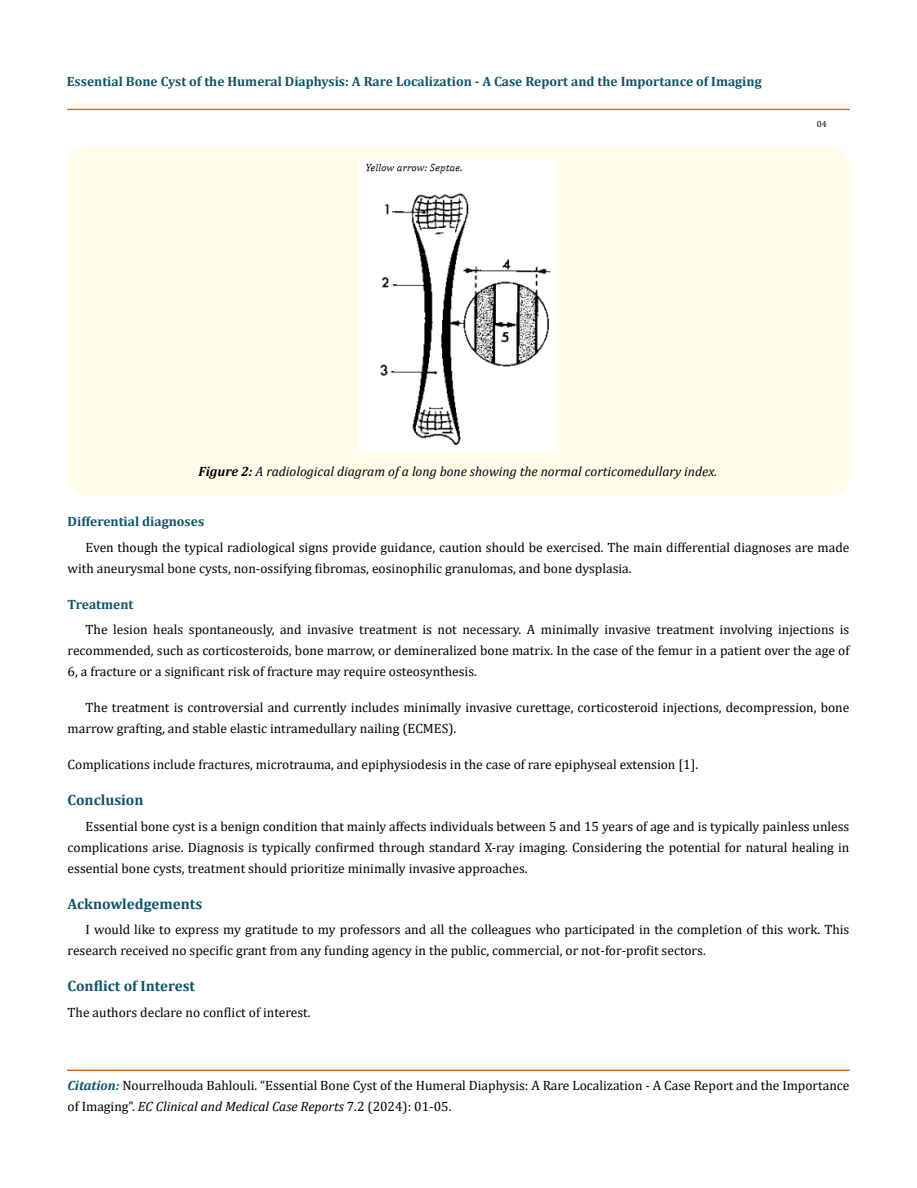
<style>
.page{position:relative;width:917px;height:1188px;background:#fff}
.page>*{position:absolute;margin:0;border:0;box-sizing:border-box;transform-origin:0 0}
.t1{font:700 15px "Cambria";color:#0e546a}
.t2{font:13.5px/21px "Cambria";color:#000}
.t3{font:700 13.5px "Cambria";color:#0e546a}
.t4{font:italic 13.5px "Cambria";color:#000}
.t5{font:9px "Cambria";color:#000}
.s1{font-weight:700}
.s2{font-weight:700;font-style:italic;color:#0e546a}
.s3{font-style:italic}
</style>
<div class="page">
<div style="left:67px;top:109px;width:782px;height:1px;border:1px solid #e05d1a"></div>
<div style="left:67px;top:1070px;width:782px;height:1px;border:1px solid #e05d1a"></div>
<div style="left:68px;top:147px;width:781px;height:349px;background:#fffde9;border-radius:19px"></div>
<img style="left:358px;top:159px;width:199px;height:294px">
<p class="t3" style="left:67px;top:72px;width:696px">Essential Bone Cyst of the Humeral Diaphysis: A Rare Localization - A Case Report and the Importance of Imaging</p>
<p class="t5" style="left:816px;top:118px;width:11px">04</p>
<p class="t4" style="left:198px;top:462px;width:520px"><span class="s1">Figure 2:</span> A radiological diagram of a long bone showing the normal corticomedullary index.</p>
<p class="t3" style="left:68px;top:512px;width:138px">Differential diagnoses</p>
<p class="t2" style="left:68px;top:537px;width:783px;text-indent:18px">Even though the typical radiological signs provide guidance, caution should be exercised. The main differential diagnoses are made with aneurysmal bone cysts, non-ossifying fibromas, eosinophilic granulomas, and bone dysplasia.</p>
<p class="t3" style="left:68px;top:595px;width:67px">Treatment</p>
<p class="t2" style="left:68px;top:619px;width:783px;text-align:justify;text-indent:18px">The lesion heals spontaneously, and invasive treatment is not necessary. A minimally invasive treatment involving injections is recommended, such as corticosteroids, bone marrow, or demineralized bone matrix. In the case of the femur in a patient over the age of 6, a fracture or a significant risk of fracture may require osteosynthesis.</p>
<p class="t2" style="left:68px;top:697px;width:783px;text-indent:18px">The treatment is controversial and currently includes minimally invasive curettage, corticosteroid injections, decompression, bone marrow grafting, and stable elastic intramedullary nailing (ECMES).</p>
<p class="t2" style="left:68px;top:754px;width:632px">Complications include fractures, microtrauma, and epiphysiodesis in the case of rare epiphyseal extension [1].</p>
<p class="t1" style="left:68px;top:789px;width:77px">Conclusion</p>
<p class="t2" style="left:68px;top:816px;width:783px;text-align:justify;text-indent:18px">Essential bone cyst is a benign condition that mainly affects individuals between 5 and 15 years of age and is typically painless unless complications arise. Diagnosis is typically confirmed through standard X-ray imaging. Considering the potential for natural healing in essential bone cysts, treatment should prioritize minimally invasive approaches.</p>
<p class="t1" style="left:68px;top:893px;width:136px">Acknowledgements</p>
<p class="t2" style="left:68px;top:919px;width:783px;text-indent:18px">I would like to express my gratitude to my professors and all the colleagues who participated in the completion of this work. This research received no specific grant from any funding agency in the public, commercial, or not-for-profit sectors.</p>
<p class="t1" style="left:68px;top:975px;width:129px">Conflict of Interest</p>
<p class="t2" style="left:68px;top:1002px;width:244px">The authors declare no conflict of interest.</p>
<p class="t2" style="left:68px;top:1075px;width:783px"><span class="s2">Citation:</span> Nourrelhouda Bahlouli. “Essential Bone Cyst of the Humeral Diaphysis: A Rare Localization - A Case Report and the Importance of Imaging”. <span class="s3">EC Clinical and Medical Case Reports</span> 7.2 (2024): 01-05.</p>
</div>
